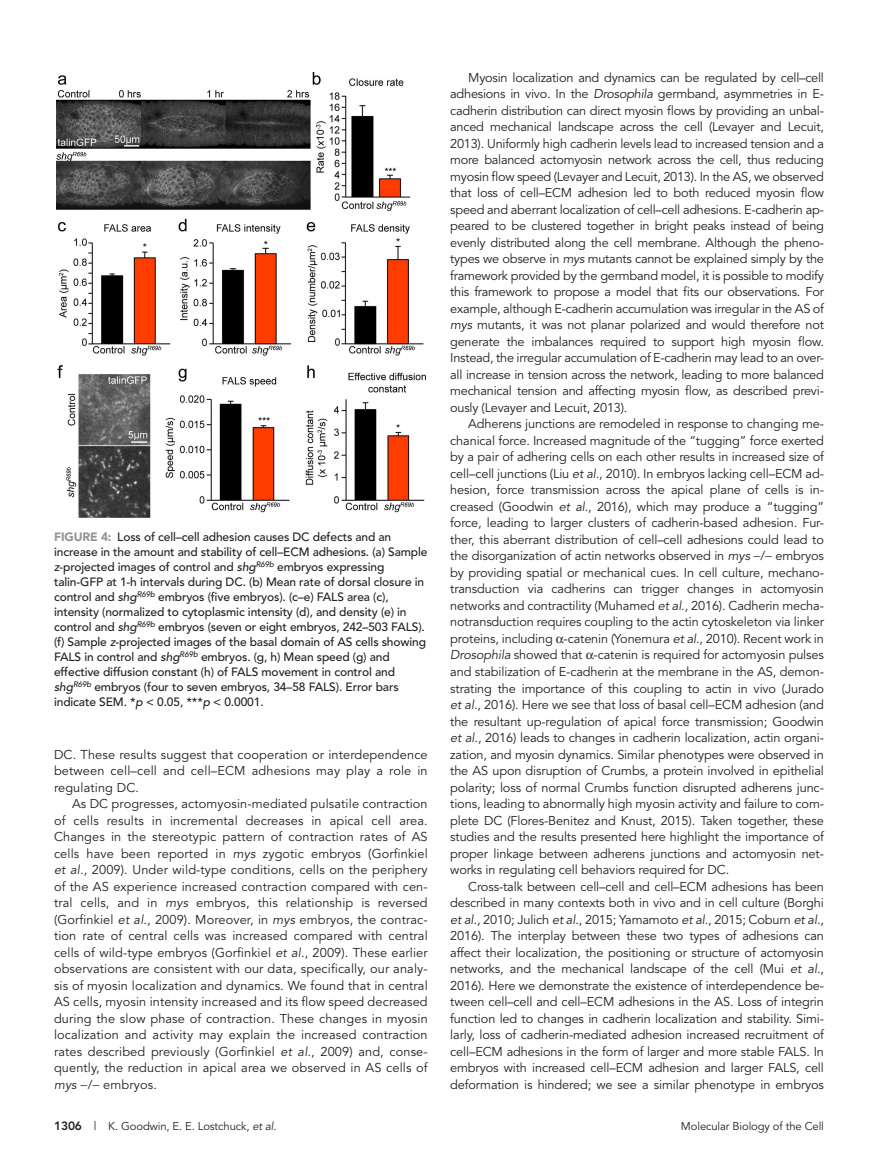
<style>
.page{position:relative;width:878px;height:1175px;background:#fff}
.page>*{position:absolute;margin:0;border:0;box-sizing:border-box;transform-origin:0 0}
.Para{font:12.75px/16.5px "Avenir";letter-spacing:-.01em;color:#231f20;text-align:justify}
.ParaFL{font:12.75px/16.5px "Avenir";letter-spacing:.01em;color:#231f20;text-align:justify}
.FigCaption{font:500 12px/15px "Avenir";letter-spacing:-.01em;color:#231f20}
.t1{font:11.25px "Avenir";letter-spacing:-.01em;color:#231f20}
.s1{font-weight:900;color:#939598}
.s2{font-style:italic}
.s3{font-weight:800;font-size:12px}
.s4{font-size:12px}
</style>
<div class="page">
<img style="left:56px;top:72px;width:369px;height:445px">
<p class="FigCaption" style="left:54px;top:530px;width:375px"><span class="s1">FIGURE 4:</span> Loss of cell–cell adhesion causes DC defects and an increase in the amount and stability of cell–ECM adhesions. (a) Sample <span class="s2">z</span>-projected images of control and <span class="s2">shg</span><sup>R69b</sup> embryos expressing talin-GFP at 1-h intervals during DC. (b) Mean rate of dorsal closure in control and <span class="s2">shg</span><sup>R69b</sup> embryos (five embryos). (c–e) FALS area (c), intensity (normalized to cytoplasmic intensity (d), and density (e) in control and <span class="s2">shg</span><sup>R69b</sup> embryos (seven or eight embryos, 242–503 FALS). (f) Sample <span class="s2">z</span>-projected images of the basal domain of AS cells showing FALS in control and <span class="s2">shg</span><sup>R69b</sup> embryos. (g, h) Mean speed (g) and effective diffusion constant (h) of FALS movement in control and <span class="s2">shg</span><sup>R69b</sup> embryos (four to seven embryos, 34–58 FALS). Error bars indicate SEM. *<span class="s2">p</span> &lt; 0.05, ***<span class="s2">p</span> &lt; 0.0001.</p>
<p class="ParaFL" style="left:54px;top:746px;width:375px">DC. These results suggest that cooperation or interdependence between cell–cell and cell–ECM adhesions may play a role in regulating DC.</p>
<p class="Para" style="left:54px;top:795px;width:375px;text-indent:18px">As DC progresses, actomyosin-mediated pulsatile contraction of cells results in incremental decreases in apical cell area.<br>Changes in the stereotypic pattern of contraction rates of AS cells have been reported in <span class="s2">mys</span> zygotic embryos (Gorfinkiel <span class="s2">et al.</span>, 2009). Under wild-type conditions, cells on the periphery of the AS experience increased contraction compared with cen&shy;tral cells, and in <span class="s2">mys</span> embryos, this relationship is reversed (Gorfinkiel <span class="s2">et al.</span>, 2009). Moreover, in <span class="s2">mys</span> embryos, the contrac&shy;tion rate of central cells was increased compared with central cells of wild-type embryos (Gorfinkiel <span class="s2">et al.</span>, 2009). These earlier observations are consistent with our data, specifically, our analy&shy;sis of myosin localization and dynamics. We found that in central AS cells, myosin intensity increased and its flow speed decreased during the slow phase of contraction. These changes in myosin localization and activity may explain the increased contraction rates described previously (Gorfinkiel <span class="s2">et al.</span>, 2009) and, conse&shy;quently, the reduction in apical area we observed in AS cells of <span class="s2">mys</span> −/− embryos.</p>
<p class="Para" style="left:450px;top:69px;width:375px;text-indent:18px">Myosin localization and dynamics can be regulated by cell–cell adhesions in vivo. In the <span class="s2">Drosophila</span> germband, asymmetries in E&shy;cadherin distribution can direct myosin flows by providing an unbal&shy;anced mechanical landscape across the cell (Levayer and Lecuit, 2013). Uniformly high cadherin levels lead to increased tension and a more balanced actomyosin network across the cell, thus reducing myosin flow speed (Levayer and Lecuit, 2013). In the AS, we observed that loss of cell–ECM adhesion led to both reduced myosin flow speed and aberrant localization of cell–cell adhesions. E-cadherin ap&shy;peared to be clustered together in bright peaks instead of being evenly distributed along the cell membrane. Although the pheno&shy;types we observe in <span class="s2">mys</span> mutants cannot be explained simply by the framework provided by the germband model, it is possible to modify this framework to propose a model that fits our observations. For example, although E-cadherin accumulation was irregular in the AS of <span class="s2">mys</span> mutants, it was not planar polarized and would therefore not generate the imbalances required to support high myosin flow.<br>Instead, the irregular accumulation of E-cadherin may lead to an over&shy;all increase in tension across the network, leading to more balanced mechanical tension and affecting myosin flow, as described previ&shy;ously (Levayer and Lecuit, 2013).</p>
<p class="Para" style="left:450px;top:416px;width:375px;text-indent:18px">Adherens junctions are remodeled in response to changing me&shy;chanical force. Increased magnitude of the “tugging” force exerted by a pair of adhering cells on each other results in increased size of cell–cell junctions (Liu <span class="s2">et al.</span>, 2010). In embryos lacking cell–ECM ad&shy;hesion, force transmission across the apical plane of cells is in&shy;creased (Goodwin <span class="s2">et al.</span>, 2016), which may produce a “tugging” force, leading to larger clusters of cadherin-based adhesion. Fur&shy;ther, this aberrant distribution of cell–cell adhesions could lead to the disorganization of actin networks observed in <span class="s2">mys</span> −/− embryos by providing spatial or mechanical cues. In cell culture, mechano&shy;transduction via cadherins can trigger changes in actomyosin networks and contractility (Muhamed <span class="s2">et al.</span>, 2016). Cadherin mecha&shy;notransduction requires coupling to the actin cytoskeleton via linker proteins, including -catenin (Yonemura <span class="s2">et al.</span>, 2010). Recent work in <span class="s2">Drosophila</span> showed that -catenin is required for actomyosin pulses and stabilization of E-cadherin at the membrane in the AS, demon&shy;strating the importance of this coupling to actin in vivo (Jurado <span class="s2">et al.</span>, 2016). Here we see that loss of basal cell–ECM adhesion (and the resultant up-regulation of apical force transmission; Goodwin <span class="s2">et al.</span>, 2016) leads to changes in cadherin localization, actin organi&shy;zation, and myosin dynamics. Similar phenotypes were observed in the AS upon disruption of Crumbs, a protein involved in epithelial polarity; loss of normal Crumbs function disrupted adherens junc&shy;tions, leading to abnormally high myosin activity and failure to com&shy;plete DC (Flores-Benitez and Knust, 2015). Taken together, these studies and the results presented here highlight the importance of proper linkage between adherens junctions and actomyosin net&shy;works in regulating cell behaviors required for DC.</p>
<p class="Para" style="left:450px;top:878px;width:375px;text-indent:18px">Cross-talk between cell–cell and cell–ECM adhesions has been described in many contexts both in vivo and in cell culture (Borghi <span class="s2">et al.</span>, 2010; Julich <span class="s2">et al.</span>, 2015; Yamamoto <span class="s2">et al.</span>, 2015; Coburn <span class="s2">et al.</span>, 2016). The interplay between these two types of adhesions can affect their localization, the positioning or structure of actomyosin networks, and the mechanical landscape of the cell (Mui <span class="s2">et al.</span>, 2016). Here we demonstrate the existence of interdependence be&shy;tween cell–cell and cell–ECM adhesions in the AS. Loss of integrin function led to changes in cadherin localization and stability. Simi&shy;larly, loss of cadherin-mediated adhesion increased recruitment of cell–ECM adhesions in the form of larger and more stable FALS. In embryos with increased cell–ECM adhesion and larger FALS, cell deformation is hindered; we see a similar phenotype in embryos</p>
<p class="t1" style="left:54px;top:1119px;width:224px"><span class="s3">1306</span> <span class="s4">|</span> K. Goodwin, E. E. Lostchuck, <span class="s2">et al</span>.</p>
<p class="t1" style="left:681px;top:1119px;width:144px">Molecular Biology of the Cell</p>
</div>
